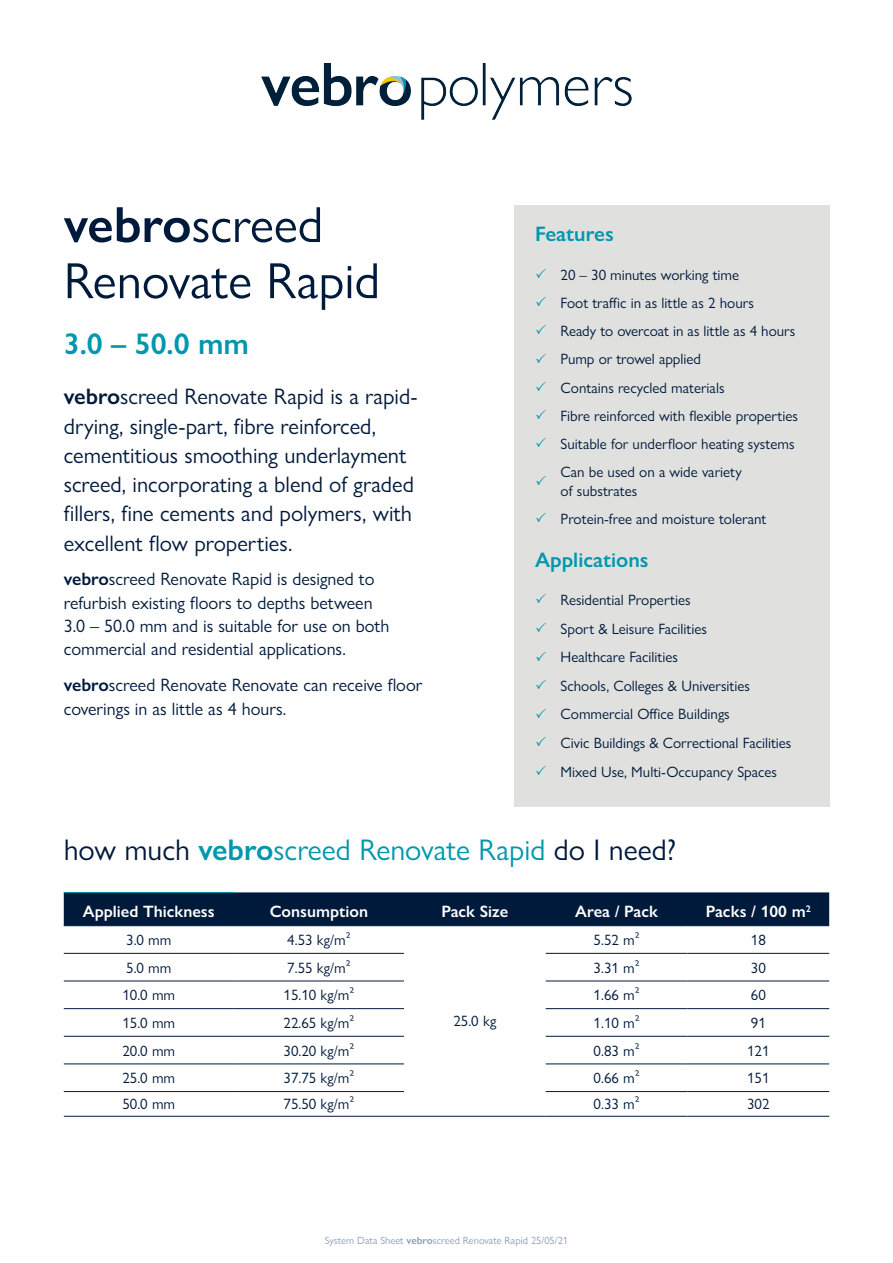
<style>
.page{position:relative;width:893px;height:1263px;background:#fff}
.page>*{position:absolute;margin:0;border:0;box-sizing:border-box;transform-origin:0 0}
.t1{font:51px/56.1px "Gill Sans Nova";color:#001a3b}
.t2{font:30px "Gill Sans Nova";color:#0097ad}
.t3{font:600 30px "Gill Sans Nova";color:#0097ad}
.t4{font:22.5px/29.2px "Gill Sans Nova";color:#001a3b}
.t5{font:600 21px "Gill Sans Nova";color:#0097ad}
.t6{font:18px/23.4px "Gill Sans Nova";color:#001a3b}
.t7{font:600 16.5px "Gill Sans Nova";color:#fff}
.t8{font:15px/28.2px "Gill Sans Nova";color:#001a3b}
.t9{font:10.5px "Gill Sans Nova";color:#8b9fb5}
.s1{font-weight:600}
.s2{color:#001a3b}
</style>
<div class="page">
<img style="left:262px;top:64px;width:369px;height:56px">
<div style="left:64px;top:892px;width:765px;height:33px;background:#001a3b"></div>
<hr style="left:64px;top:925px;width:170px;height:1px;background:#001a3b">
<hr style="left:234px;top:925px;width:170px;height:1px;background:#001a3b">
<hr style="left:404px;top:925px;width:142px;height:1px;background:#001a3b">
<hr style="left:546px;top:925px;width:141px;height:1px;background:#001a3b">
<hr style="left:687px;top:925px;width:142px;height:1px;background:#001a3b">
<hr style="left:64px;top:953px;width:170px;height:1px;background:#001a3b">
<hr style="left:234px;top:953px;width:170px;height:1px;background:#001a3b">
<hr style="left:546px;top:953px;width:141px;height:1px;background:#001a3b">
<hr style="left:687px;top:953px;width:142px;height:1px;background:#001a3b">
<hr style="left:64px;top:981px;width:170px;height:1px;background:#001a3b">
<hr style="left:234px;top:981px;width:170px;height:1px;background:#001a3b">
<hr style="left:546px;top:981px;width:141px;height:1px;background:#001a3b">
<hr style="left:687px;top:981px;width:142px;height:1px;background:#001a3b">
<hr style="left:64px;top:1008px;width:170px;height:1px;background:#001a3b">
<hr style="left:234px;top:1008px;width:170px;height:1px;background:#001a3b">
<hr style="left:546px;top:1008px;width:141px;height:1px;background:#001a3b">
<hr style="left:687px;top:1008px;width:142px;height:1px;background:#001a3b">
<hr style="left:64px;top:1036px;width:170px;height:1px;background:#001a3b">
<hr style="left:234px;top:1036px;width:170px;height:1px;background:#001a3b">
<hr style="left:546px;top:1036px;width:141px;height:1px;background:#001a3b">
<hr style="left:687px;top:1036px;width:142px;height:1px;background:#001a3b">
<hr style="left:64px;top:1064px;width:170px;height:1px;background:#001a3b">
<hr style="left:234px;top:1064px;width:170px;height:1px;background:#001a3b">
<hr style="left:546px;top:1064px;width:141px;height:1px;background:#001a3b">
<hr style="left:687px;top:1064px;width:142px;height:1px;background:#001a3b">
<hr style="left:64px;top:1091px;width:170px;height:1px;background:#001a3b">
<hr style="left:234px;top:1091px;width:170px;height:1px;background:#001a3b">
<hr style="left:546px;top:1091px;width:141px;height:1px;background:#001a3b">
<hr style="left:687px;top:1091px;width:142px;height:1px;background:#001a3b">
<hr style="left:64px;top:1116px;width:170px;height:1px;background:#001a3b">
<hr style="left:234px;top:1116px;width:170px;height:1px;background:#001a3b">
<hr style="left:404px;top:1116px;width:142px;height:1px;background:#001a3b">
<hr style="left:546px;top:1116px;width:141px;height:1px;background:#001a3b">
<hr style="left:687px;top:1116px;width:142px;height:1px;background:#001a3b">
<hr style="left:64px;top:892px;width:170px;height:1px;background:#0097ad">
<div style="left:514px;top:205px;width:315px;height:601px;background:#e0e1df"></div>
<h1 class="t1" style="left:64px;top:196px;width:318px"><span class="s1">vebro</span>screed<br>Renovate Rapid</h1>
<h2 class="t3" style="left:64px;top:325px;width:187px">3.0 – 50.0 mm</h2>
<h3 class="t4" style="left:64px;top:382px;width:355px"><span class="s1">vebro</span>screed Renovate Rapid is a rapid&shy;drying, single-part, fibre reinforced, cementitious smoothing underlayment screed, incorporating a blend of graded fillers, fine cements and polymers, with excellent flow properties.</h3>
<p class="t6" style="left:64px;top:567px;width:327px"><span class="s1">vebro</span>screed Renovate Rapid is designed to refurbish existing floors to depths between 3.0 – 50.0 mm and is suitable for use on both commercial and residential applications.</p>
<p class="t6" style="left:64px;top:673px;width:360px"><span class="s1">vebro</span>screed Renovate Renovate can receive floor coverings in as little as 4 hours.</p>
<h3 class="t5" style="left:535px;top:221px;width:80px">Features</h3>
<p class="t8" style="left:561px;top:260px;width:239px">20 – 30 minutes working time<br>Foot traffic in as little as 2 hours<br>Ready to overcoat in as little as 4 hours Pump or trowel applied<br>Contains recycled materials<br>Fibre reinforced with flexible properties Suitable for underfloor heating systems Can be used on a wide variety</p>
<p class="t8" style="left:561px;top:477px;width:207px">of substrates<br>Protein-free and moisture tolerant</p>
<h3 class="t5" style="left:535px;top:546px;width:115px">Applications</h3>
<p class="t8" style="left:561px;top:585px;width:232px">Residential Properties<br>Sport &amp; Leisure Facilities<br>Healthcare Facilities<br>Schools, Colleges &amp; Universities<br>Commercial Office Buildings<br>Civic Buildings &amp; Correctional Facilities<br>Mixed Use, Multi-Occupancy Spaces</p>
<h2 class="t2" style="left:64px;top:832px;width:614px"><span class="s2">how much</span> <span class="s1">vebro</span>screed Renovate Rapid <span class="s2">do I need?</span></h2>
<p class="t7" style="left:83px;top:901px;width:133px">Applied Thickness</p>
<p class="t7" style="left:270px;top:901px;width:100px">Consumption</p>
<p class="t7" style="left:441px;top:901px;width:68px">Pack Size</p>
<p class="t7" style="left:575px;top:901px;width:84px">Area / Pack</p>
<p class="t7" style="left:706px;top:901px;width:106px">Packs / 100 m<sup>2</sup></p>
<p class="t8" style="left:126px;top:926px;width:47px">3.0 mm</p>
<p class="t8" style="left:287px;top:926px;width:65px">4.53 kg/m²</p>
<p class="t8" style="left:594px;top:926px;width:47px">5.52 m²</p>
<p class="t8" style="left:751px;top:926px;width:16px">18</p>
<p class="t8" style="left:126px;top:953px;width:47px">5.0 mm</p>
<p class="t8" style="left:287px;top:953px;width:65px">7.55 kg/m²</p>
<p class="t8" style="left:594px;top:953px;width:47px">3.31 m²</p>
<p class="t8" style="left:751px;top:953px;width:16px">30</p>
<p class="t8" style="left:122px;top:981px;width:54px">10.0 mm</p>
<p class="t8" style="left:284px;top:981px;width:72px">15.10 kg/m²</p>
<p class="t8" style="left:594px;top:981px;width:47px">1.66 m²</p>
<p class="t8" style="left:751px;top:981px;width:16px">60</p>
<p class="t8" style="left:122px;top:1008px;width:54px">15.0 mm</p>
<p class="t8" style="left:284px;top:1008px;width:72px">22.65 kg/m²</p>
<p class="t8" style="left:594px;top:1008px;width:47px">1.10 m²</p>
<p class="t8" style="left:751px;top:1008px;width:16px">91</p>
<p class="t8" style="left:122px;top:1036px;width:54px">20.0 mm</p>
<p class="t8" style="left:284px;top:1036px;width:72px">30.20 kg/m²</p>
<p class="t8" style="left:594px;top:1036px;width:47px">0.83 m²</p>
<p class="t8" style="left:747px;top:1036px;width:24px">121</p>
<p class="t8" style="left:122px;top:1064px;width:54px">25.0 mm</p>
<p class="t8" style="left:284px;top:1064px;width:72px">37.75 kg/m²</p>
<p class="t8" style="left:594px;top:1064px;width:47px">0.66 m²</p>
<p class="t8" style="left:747px;top:1064px;width:24px">151</p>
<p class="t8" style="left:122px;top:1090px;width:54px">50.0 mm</p>
<p class="t8" style="left:284px;top:1090px;width:72px">75.50 kg/m²</p>
<p class="t8" style="left:594px;top:1090px;width:47px">0.33 m²</p>
<p class="t8" style="left:747px;top:1090px;width:24px">302</p>
<p class="t8" style="left:453px;top:1007px;width:44px">25.0 kg</p>
<p class="t9" style="left:325px;top:1234px;width:245px">System Data Sheet <span class="s1">vebro</span>screed Renovate Rapid 25/05/21</p>
</div>
